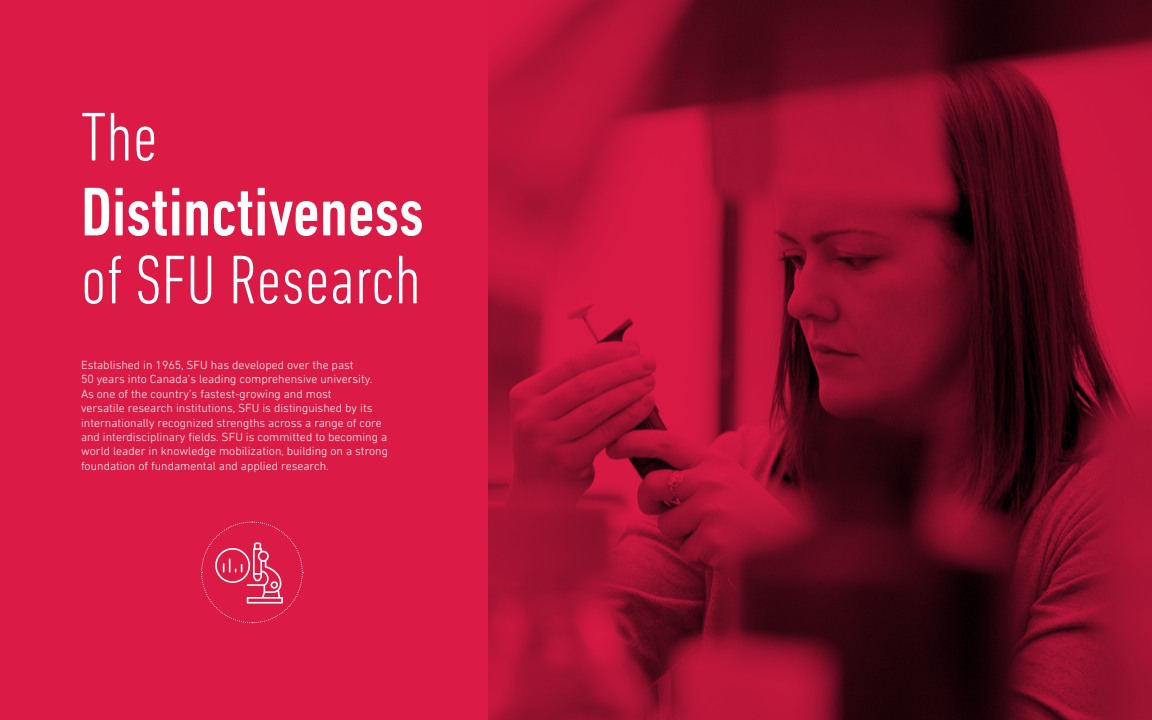
<style>
.page{position:relative;width:1152px;height:720px;background:#db1a45}
.page>*{position:absolute;margin:0;border:0;box-sizing:border-box;transform-origin:0 0}
.t1{font:300 condensed 70px "DIN Next LT Pro";color:#fff}
.t2{font:500 condensed 70px "DIN Next LT Pro";color:#fff}
.t3{font:300 12px/14.4px "DIN Next LT Pro";color:#fff}
</style>
<div class="page">
<img style="left:488px;top:0;width:664px;height:720px">
<svg style="left:201px;top:521px;width:102px;height:103px"></svg>
<h1 class="t1" style="left:81px;top:97px;width:78px">The</h1>
<h1 class="t2" style="left:81px;top:172px;width:344px">Distinctiveness</h1>
<h1 class="t1" style="left:81px;top:240px;width:341px">of SFU Research</h1>
<p class="t3" style="left:81px;top:358px;width:309px">Established in 1965, SFU has developed over the past<br>50 years into Canada’s leading comprehensive university.<br>As one of the country’s fastest-growing and most<br>versatile research institutions, SFU is distinguished by its internationally recognized strengths across a range of core and interdisciplinary fields. SFU is committed to becoming a world leader in knowledge mobilization, building on a strong foundation of fundamental and applied research.</p>
</div>
